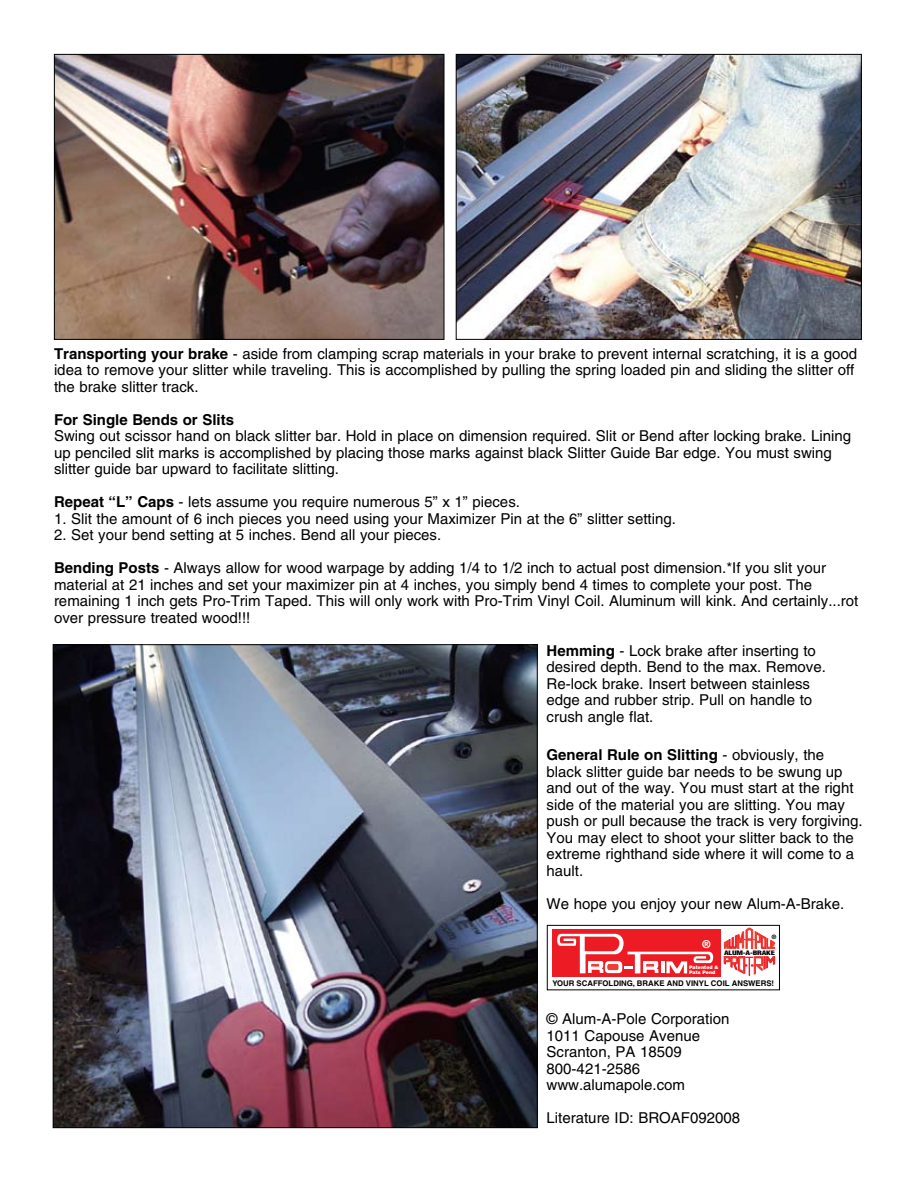
<style>
.page{position:relative;width:918px;height:1188px;background:#fff}
.page>*{position:absolute;margin:0;border:0;box-sizing:border-box;transform-origin:0 0}
.t1{font:15px/16.5px "Helvetica";color:#000}
.t2{font:700 15px "Helvetica";color:#000}
.t3{font:700 10.8px "Helvetica";color:#fff}
.t4{font:700 7.8px "Helvetica";color:#000}
.t5{font:900 condensed 6px "Helvetica";letter-spacing:-.025em;color:#000;scale:1.41 1}
.t6{font:700 6px "Helvetica";color:#000}
.t7{font:900 4.8px/5.4px "Helvetica";color:#fff}
.s1{font-weight:700}
</style>
<div class="page">
<img style="left:56px;top:56px;width:386px;height:282px">
<div style="left:54px;top:54px;width:390px;height:286px;border:1px solid #000"></div>
<img style="left:458px;top:56px;width:402px;height:282px">
<div style="left:456px;top:54px;width:406px;height:286px;border:1px solid #000"></div>
<img style="left:55px;top:646px;width:481px;height:480px">
<div style="left:552px;top:929px;width:168px;height:48px;background:#ed1c24"></div>
<div style="left:547px;top:925px;width:233px;height:65px;border:1px solid #000"></div>
<svg style="left:724px;top:957px;width:51px;height:19px"></svg>
<svg style="left:724px;top:928px;width:51px;height:21px"></svg>
<svg style="left:557px;top:934px;width:156px;height:39px"></svg>
<p class="t1" style="left:54px;top:345px;width:805px"><span class="s1">Transporting your brake</span> - aside from clamping scrap materials in your brake to prevent internal scratching, it is a good idea to remove your slitter while traveling. This is accomplished by pulling the spring loaded pin and sliding the slitter off the brake slitter track.</p>
<p class="t2" style="left:54px;top:411px;width:182px">For Single Bends or Slits</p>
<p class="t1" style="left:54px;top:428px;width:799px">Swing out scissor hand on black slitter bar. Hold in place on dimension required. Slit or Bend after locking brake. Lining up penciled slit marks is accomplished by placing those marks against black Slitter Guide Bar edge. You must swing slitter guide bar upward to facilitate slitting.</p>
<p class="t1" style="left:54px;top:494px;width:468px"><span class="s1">Repeat “L” Caps</span> - lets assume you require numerous 5” x 1” pieces.</p>
<p class="t1" style="left:54px;top:510px;width:624px">1. Slit the amount of 6 inch pieces you need using your Maximizer Pin at the 6” slitter setting.</p>
<p class="t1" style="left:54px;top:527px;width:389px">2. Set your bend setting at 5 inches. Bend all your pieces.</p>
<p class="t1" style="left:54px;top:560px;width:806px"><span class="s1">Bending Posts</span> - Always allow for wood warpage by adding 1/4 to 1/2 inch to actual post dimension.*If you slit your material at 21 inches and set your maximizer pin at 4 inches, you simply bend 4 times to complete your post. The remaining 1 inch gets Pro-Trim Taped. This will only work with Pro-Trim Vinyl Coil. Aluminum will kink. And certainly...rot over pressure treated wood!!!</p>
<p class="t1" style="left:547px;top:642px;width:281px"><span class="s1">Hemming</span> - Lock brake after inserting to desired depth. Bend to the max. Remove.<br>Re-lock brake. Insert between stainless edge and rubber strip. Pull on handle to crush angle flat.</p>
<p class="t1" style="left:547px;top:746px;width:317px"><span class="s1">General Rule on Slitting</span> - obviously, the black slitter guide bar needs to be swung up and out of the way. You must start at the right side of the material you are slitting. You may push or pull because the track is very forgiving.<br>You may elect to shoot your slitter back to the extreme righthand side where it will come to a hault.</p>
<p class="t1" style="left:547px;top:895px;width:299px">We hope you enjoy your new Alum-A-Brake.</p>
<p class="t6" style="left:772px;top:933px;width:6px">®</p>
<p class="t3" style="left:703px;top:938px;width:9px">®</p>
<p class="t7" style="left:689px;top:964px;width:31px">Patented &amp;<br>Pats Pend</p>
<p class="t4" style="left:552px;top:978px;width:223px">YOUR SCAFFOLDING, BRAKE AND VINYL COIL ANSWERS!</p>
<p class="t5" style="left:724px;top:949px;width:38px">ALUM-A-BRAKE</p>
<p class="t1" style="left:547px;top:1010px;width:184px">© Alum-A-Pole Corporation<br>1011 Capouse Avenue<br>Scranton, PA 18509<br>800-421-2586 www.alumapole.com</p>
<p class="t1" style="left:547px;top:1109px;width:195px">Literature ID: BROAF092008</p>
</div>
